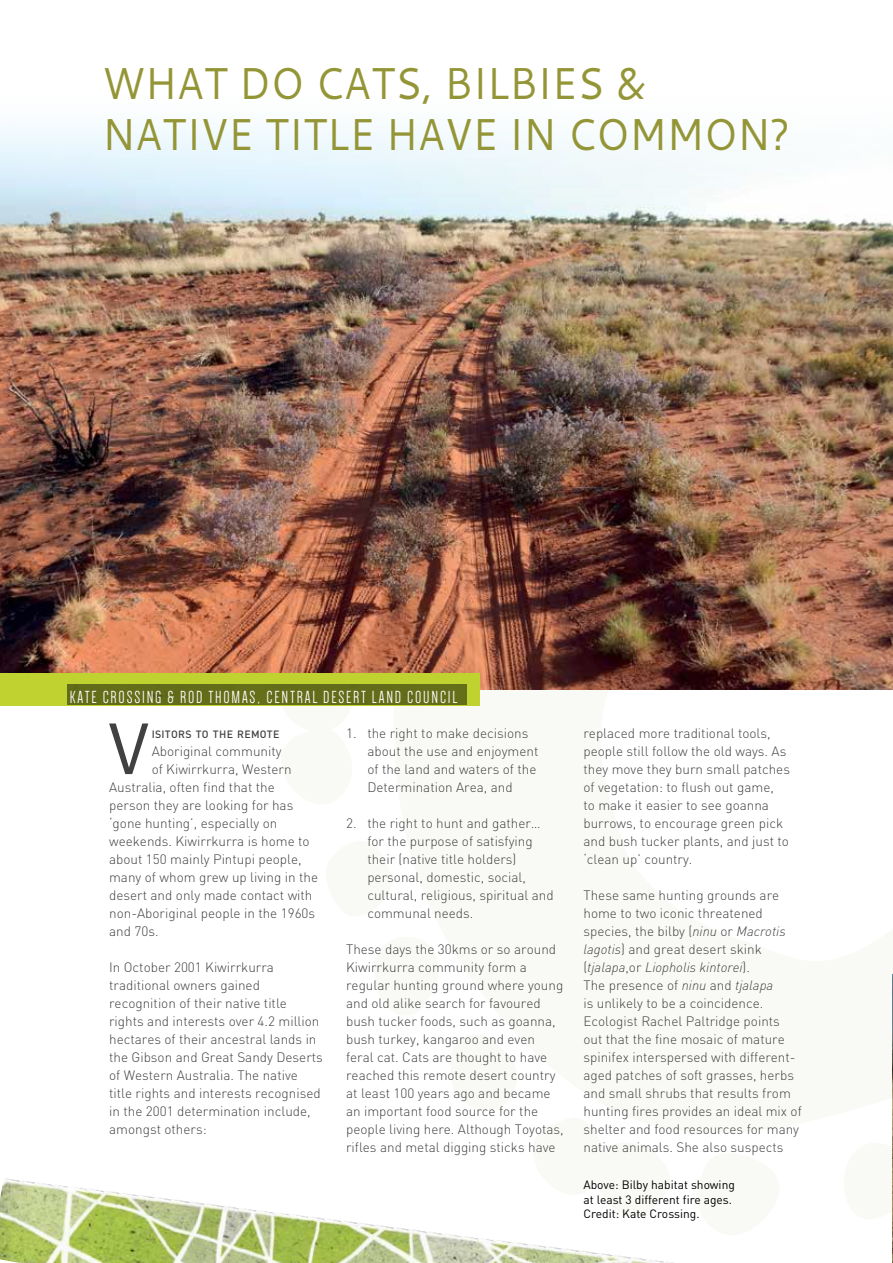
<style>
.page{position:relative;width:893px;height:1263px;background:#fff}
.page>*{position:absolute;margin:0;border:0;box-sizing:border-box;transform-origin:0 0}
.t1{font:72.9px "Cantarell";color:#414042;scale:.92 1}
.t2{font:44.55px/50.6px "Cantarell";color:#949536;scale:.91 1}
.t3{font:18px "Dense";letter-spacing:.1em;color:#fff}
.t4{font:300 13.5px/18px "DINOT";color:#414042}
.t5{font:12px/14.4px "DINOT";color:#000}
.t6{font:500 10.5px "DINOT";letter-spacing:.03em;color:#414042}
.s1{font-style:italic}
</style>
<div class="page">
<img style="left:0;top:126px;width:893px;height:563px">
<svg style="left:0;top:673px;width:480px;height:32px;background:#8c9a23"></svg>
<img style="left:0;top:1178px;width:674px;height:85px">
<img style="left:892px;top:975px;width:1px;height:288px">
<h2 class="t2" style="left:102px;top:57px;width:758px">WHAT DO CATS, BILBIES &amp;<br>NATIVE TITLE HAVE IN COMMON?</h2>
<h3 class="t3" style="left:70px;top:688px;width:389px">KATE CROSSING &amp; ROD THOMAS, CENTRAL DESERT LAND COUNCIL</h3>
<h1 class="t1" style="left:105px;top:698px;width:51px">V</h1>
<p class="t6" style="left:152px;top:728px;width:129px">ISITORS TO THE REMOTE</p>
<p class="t4" style="left:152px;top:742px;width:131px">Aboriginal community</p>
<p class="t4" style="left:152px;top:760px;width:141px">of Kiwirrkurra, Western</p>
<p class="t4" style="left:109px;top:778px;width:167px">Australia, often find that the</p>
<p class="t4" style="left:109px;top:796px;width:186px">person they are looking for has</p>
<p class="t4" style="left:109px;top:814px;width:170px">‘gone hunting’, especially on</p>
<p class="t4" style="left:109px;top:832px;width:202px">weekends. Kiwirrkurra is home to</p>
<p class="t4" style="left:109px;top:850px;width:194px">about 150 mainly Pintupi people,</p>
<p class="t4" style="left:109px;top:868px;width:210px">many of whom grew up living in the</p>
<p class="t4" style="left:109px;top:886px;width:205px">desert and only made contact with</p>
<p class="t4" style="left:109px;top:904px;width:208px">non-Aboriginal people in the 1960s</p>
<p class="t4" style="left:109px;top:922px;width:51px">and 70s.</p>
<p class="t4" style="left:109px;top:958px;width:215px">In October 2001 Kiwirrkurra traditional owners gained recognition of their native title rights and interests over 4.2 million hectares of their ancestral lands in the Gibson and Great Sandy Deserts of Western Australia. The native title rights and interests recognised in the 2001 determination include, amongst others:</p>
<p class="t4" style="left:367px;top:724px;width:173px;text-indent:-21px">1. the right to make decisions about the use and enjoyment of the land and waters of the<br>Determination Area, and</p>
<p class="t4" style="left:367px;top:814px;width:188px;text-indent:-21px">2. the right to hunt and gather… for the purpose of satisfying their (native title holders) personal, domestic, social, cultural, religious, spiritual and communal needs.</p>
<p class="t4" style="left:346px;top:940px;width:219px">These days the 30kms or so around Kiwirrkurra community form a regular hunting ground where young and old alike search for favoured bush tucker foods, such as goanna, bush turkey, kangaroo and even feral cat. Cats are thought to have reached this remote desert country at least 100 years ago and became an important food source for the people living here. Although Toyotas, rifles and metal digging sticks have</p>
<p class="t4" style="left:583px;top:724px;width:208px">replaced more traditional tools, people still follow the old ways. As they move they burn small patches of vegetation: to flush out game,<br>to make it easier to see goanna burrows, to encourage green pick and bush tucker plants, and just to ‘clean up’ country.</p>
<p class="t4" style="left:583px;top:886px;width:220px">These same hunting grounds are home to two iconic threatened species, the bilby (<span class="s1">ninu</span> or <span class="s1">Macrotis lagotis</span>) and great desert skink (<span class="s1">tjalapa</span>,or <span class="s1">Liopholis kintorei</span>).<br>The presence of <span class="s1">ninu</span> and <span class="s1">tjalapa<br></span>is unlikely to be a coincidence.<br>Ecologist Rachel Paltridge points out that the fine mosaic of mature spinifex interspersed with different&shy;aged patches of soft grasses, herbs and small shrubs that results from hunting fires provides an ideal mix of shelter and food resources for many native animals. She also suspects</p>
<p class="t5" style="left:583px;top:1178px;width:153px">Above: Bilby habitat showing at least 3 different fire ages.<br>Credit: Kate Crossing.</p>
</div>
